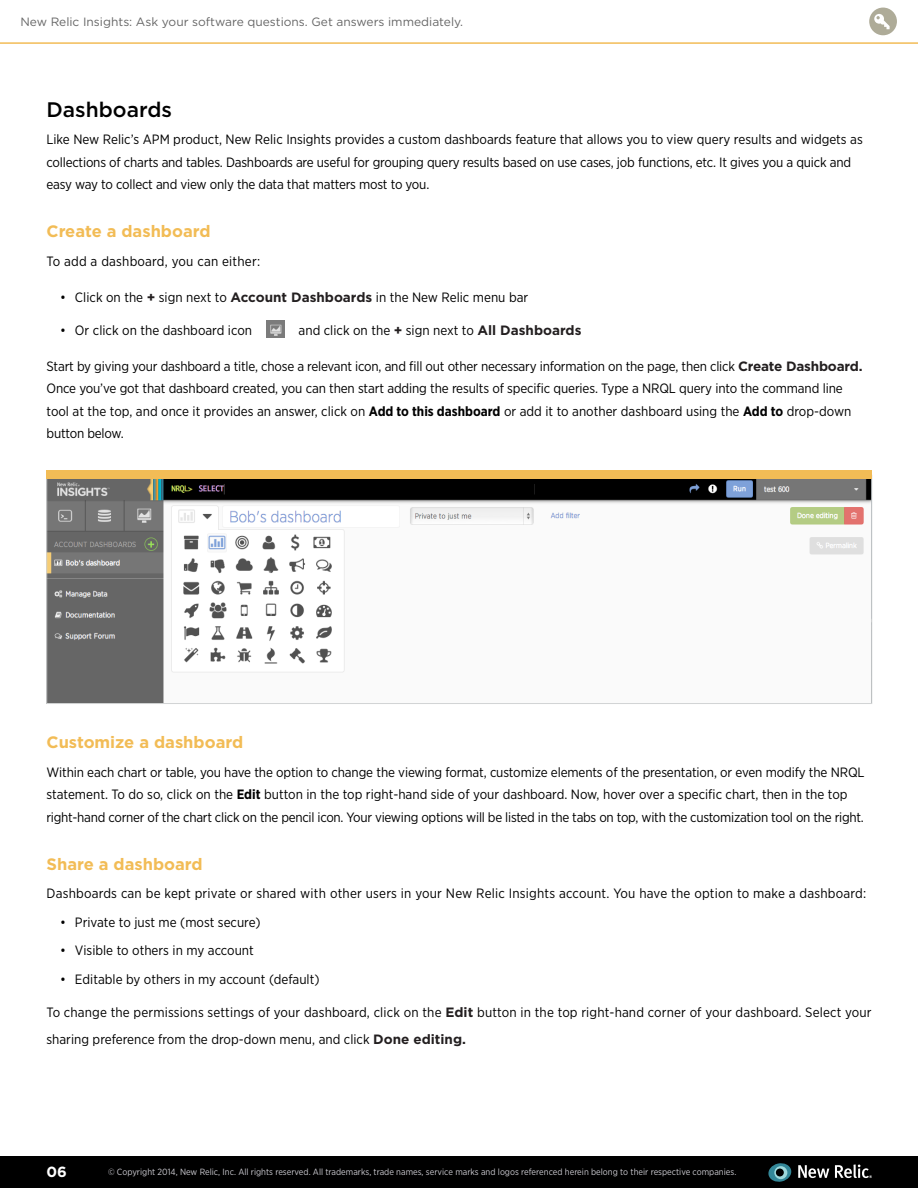
<style>
.page{position:relative;width:918px;height:1188px;background:#fff}
.page>*{position:absolute;margin:0;border:0;box-sizing:border-box;transform-origin:0 0}
.t1{font:500 21px "Gotham";color:#000}
.t2{font:700 16.5px "Gotham";color:#f2bc56}
.t3{font:700 14.7px "Gotham";color:#fff}
.t4{font:13.5px/22.5px "Gotham Narrow";letter-spacing:-.01em;color:#000}
.t5{font:13.5px/27px "Gotham Narrow";letter-spacing:.01em;color:#000}
.t6{font:13.5px "Gotham Narrow";letter-spacing:.015em;color:#000}
.t7{font:12px "Gotham";color:#666}
.t8{font:9px "Gotham Narrow";color:#cac9cf}
.s1{font-family:"Gotham";font-weight:700;color:#231f20}
.s2{font-weight:700}
</style>
<div class="page">
<hr style="left:0;top:42px;width:918px;height:2px;background:#f2bc56">
<div style="left:869px;top:8px;width:28px;height:27px;background:#aeab98;border-radius:50%"></div>
<svg style="left:874px;top:14px;width:16px;height:15px"></svg>
<div style="left:0;top:1156px;width:918px;height:32px;background:#000"></div>
<svg style="left:798px;top:1165px;width:31px;height:13px"></svg>
<svg style="left:835px;top:1164px;width:37px;height:14px"></svg>
<svg style="left:768px;top:1163px;width:24px;height:19px"></svg>
<img style="left:266px;top:321px;width:19px;height:17px">
<img style="left:48px;top:479px;width:822px;height:223px">
<div style="left:47px;top:470px;width:825px;height:9px;background:#f2bc56"></div>
<p class="t7" style="left:20px;top:14px;width:444px">New Relic Insights: Ask your software questions. Get answers immediately.</p>
<h1 class="t1" style="left:46px;top:96px;width:127px">Dashboards</h1>
<p class="t4" style="left:46px;top:128px;width:818px">Like New Relic’s APM product, New Relic Insights provides a custom dashboards feature that allows you to view query results and widgets as collections of charts and tables. Dashboards are useful for grouping query results based on use cases, job functions, etc. It gives you a quick and easy way to collect and view only the data that matters most to you.</p>
<p class="t2" style="left:46px;top:220px;width:166px">Create a dashboard</p>
<p class="t6" style="left:46px;top:253px;width:215px">To add a dashboard, you can either:</p>
<p class="t4" style="left:60px;top:285px;width:470px">• Click on the <span class="s1">+</span> sign next to <span class="s1">Account Dashboards</span> in the New Relic menu bar</p>
<p class="t4" style="left:60px;top:318px;width:194px">• Or click on the dashboard icon</p>
<p class="t4" style="left:299px;top:318px;width:284px">and click on the <span class="s1">+</span> sign next to <span class="s1">All Dashboards</span></p>
<p class="t4" style="left:47px;top:354px;width:818px">Start by giving your dashboard a title, chose a relevant icon, and fill out other necessary information on the page, then click <span class="s1">Create Dashboard.<br></span>Once you’ve got that dashboard created, you can then start adding the results of specific queries. Type a NRQL query into the command line tool at the top, and once it provides an answer, click on <span class="s2">Add to this dashboard</span> or add it to another dashboard using the <span class="s2">Add to</span> drop-down button below.</p>
<p class="t2" style="left:46px;top:731px;width:198px">Customize a dashboard</p>
<p class="t4" style="left:46px;top:760px;width:820px">Within each chart or table, you have the option to change the viewing format, customize elements of the presentation, or even modify the NRQL statement. To do so, click on the <span class="s2">Edit</span> button in the top right-hand side of your dashboard. Now, hover over a specific chart, then in the top right-hand corner of the chart click on the pencil icon. Your viewing options will be listed in the tabs on top, with the customization tool on the right.</p>
<p class="t2" style="left:46px;top:853px;width:158px">Share a dashboard</p>
<p class="t6" style="left:46px;top:885px;width:821px">Dashboards can be kept private or shared with other users in your New Relic Insights account. You have the option to make a dashboard:</p>
<p class="t4" style="left:60px;top:910px;width:202px">• Private to just me (most secure)</p>
<p class="t4" style="left:60px;top:939px;width:195px">• Visible to others in my account</p>
<p class="t4" style="left:60px;top:967px;width:261px">• Editable by others in my account (default)</p>
<p class="t5" style="left:46px;top:998px;width:827px">To change the permissions settings of your dashboard, click on the <span class="s1">Edit</span> button in the top right-hand corner of your dashboard. Select your sharing preference from the drop-down menu, and click <span class="s1">Done editing.</span></p>
<p class="t3" style="left:46px;top:1162px;width:22px">06</p>
<p class="t8" style="left:108px;top:1166px;width:630px">© Copyright 2014, New Relic, Inc. All rights reserved. All trademarks, trade names, service marks and logos referenced herein belong to their respective companies.</p>
</div>
